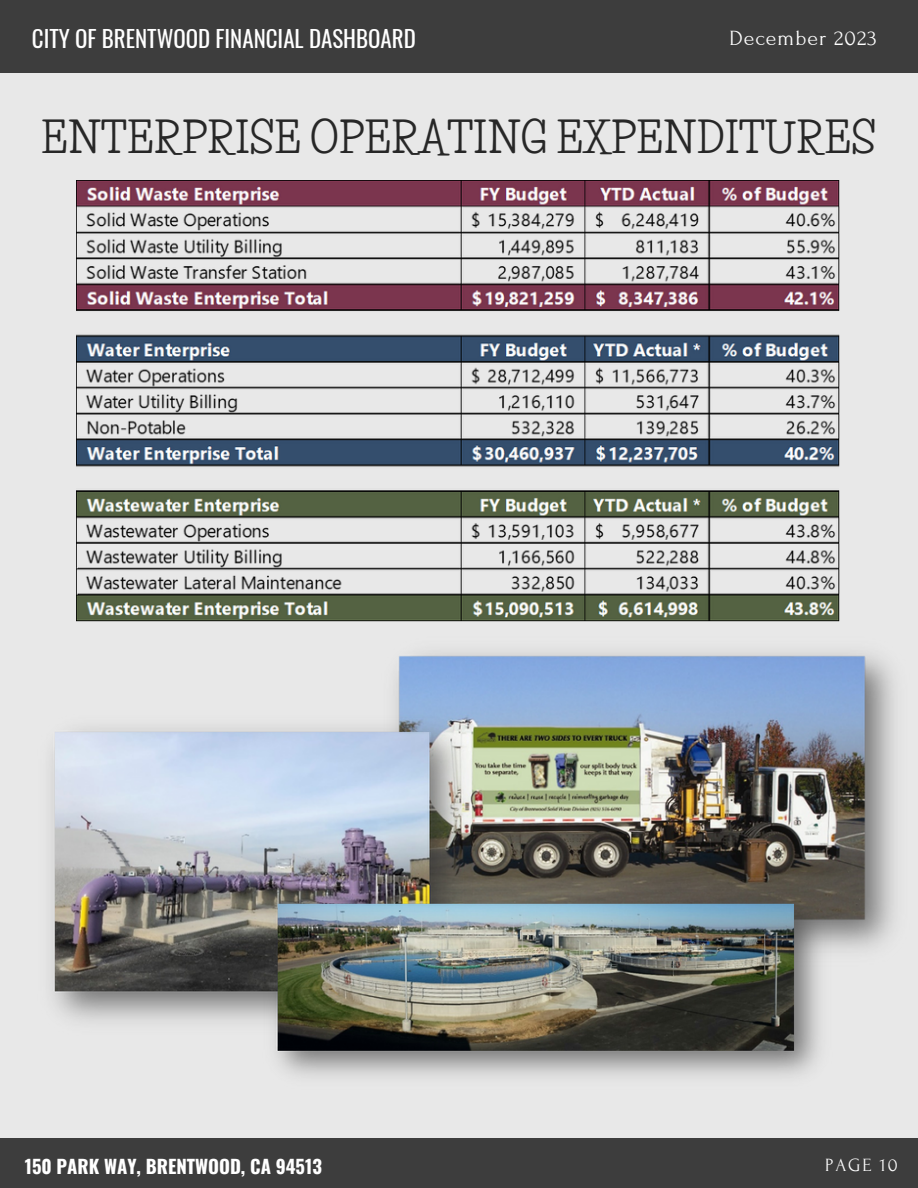
<style>
.page{position:relative;width:918px;height:1188px;background:#e8e8e8}
.page>*{position:absolute;margin:0;border:0;box-sizing:border-box;transform-origin:0 0}
.t1{font:700 40.5px "Life Savers";color:#272727}
.t2{font:22.95px "Oswald";color:#fff}
.t3{font:21.6px "Forum";letter-spacing:.05em;color:#fff}
.t4{font:700 18.75px "Oswald";color:#fff}
.t5{font:18.6px "Forum";letter-spacing:.1em;color:#fff}
</style>
<div class="page">
<div style="left:0;top:1139px;width:918px;height:49px;background:#3d3d3d"></div>
<div style="left:0;top:0;width:918px;height:73px;background:#3d3d3d"></div>
<img style="left:395px;top:652px;width:500px;height:298px">
<img style="left:51px;top:707px;width:431px;height:314px">
<img style="left:256px;top:882px;width:584px;height:194px">
<img style="left:77px;top:180px;width:762px;height:441px">
<p class="t2" style="left:32px;top:21px;width:385px">CITY OF BRENTWOOD FINANCIAL DASHBOARD</p>
<p class="t3" style="left:729px;top:27px;width:149px">December 2023</p>
<h4 class="t1" style="left:41px;top:113px;width:837px">ENTERPRISE OPERATING EXPENDITURES</h4>
<p class="t4" style="left:25px;top:1152px;width:299px">150 PARK WAY, BRENTWOOD, CA 94513</p>
<p class="t5" style="left:825px;top:1155px;width:74px">PAGE 10</p>
</div>
